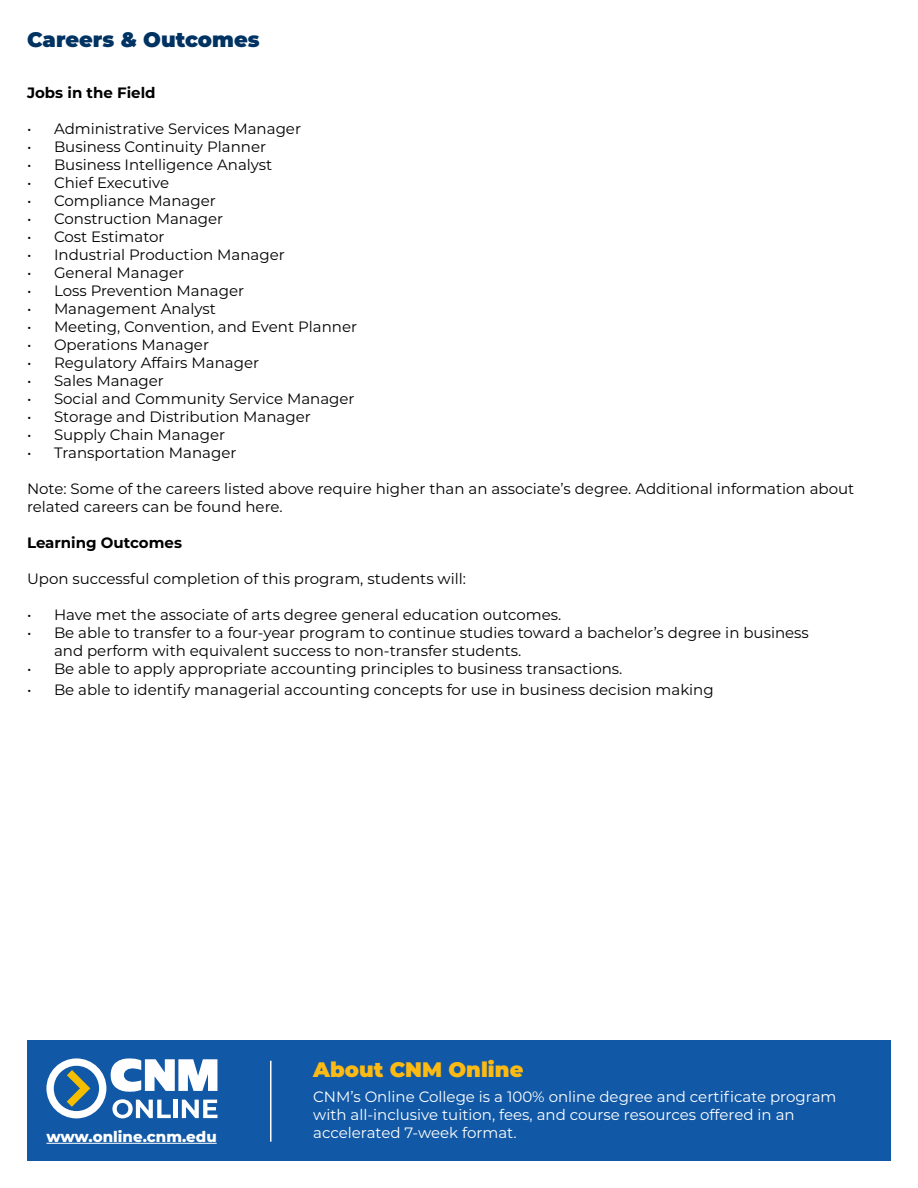
<style>
.page{position:relative;width:918px;height:1188px;background:#fff}
.page>*{position:absolute;margin:0;border:0;box-sizing:border-box;transform-origin:0 0}
.t1{font:900 21px "Montserrat";color:#003262}
.t2{font:900 21px "Montserrat";color:#fcba13}
.t3{font:15px/18px "Montserrat";color:#000}
.t4{font:15px/18px "Montserrat";color:#fff}
.t5{font:700 15px "Montserrat";color:#000}
.t6{font:800 15px "Montserrat";color:#fff}
</style>
<div class="page">
<div style="left:27px;top:1040px;width:864px;height:121px;background:#1158a6"></div>
<svg style="left:46px;top:1058px;width:171px;height:60px"></svg>
<hr style="left:46px;top:1143px;width:171px;height:1px;background:#fff">
<hr style="left:270px;top:1061px;width:2px;height:81px;background:#fff">
<p class="t1" style="left:27px;top:24px;width:234px">Careers &amp; Outcomes</p>
<p class="t5" style="left:27px;top:82px;width:130px">Jobs in the Field</p>
<p class="t3" style="left:27px;top:119px;width:276px">• Administrative Services Manager</p>
<p class="t3" style="left:27px;top:137px;width:241px">• Business Continuity Planner</p>
<p class="t3" style="left:27px;top:155px;width:247px">• Business Intelligence Analyst</p>
<p class="t3" style="left:27px;top:173px;width:144px">• Chief Executive</p>
<p class="t3" style="left:27px;top:191px;width:190px">• Compliance Manager</p>
<p class="t3" style="left:27px;top:209px;width:198px">• Construction Manager</p>
<p class="t3" style="left:27px;top:227px;width:139px">• Cost Estimator</p>
<p class="t3" style="left:27px;top:245px;width:259px">• Industrial Production Manager</p>
<p class="t3" style="left:27px;top:263px;width:159px">• General Manager</p>
<p class="t3" style="left:27px;top:281px;width:219px">• Loss Prevention Manager</p>
<p class="t3" style="left:27px;top:299px;width:190px">• Management Analyst</p>
<p class="t3" style="left:27px;top:317px;width:332px">• Meeting, Convention, and Event Planner</p>
<p class="t3" style="left:27px;top:335px;width:184px">• Operations Manager</p>
<p class="t3" style="left:27px;top:353px;width:234px">• Regulatory Affairs Manager</p>
<p class="t3" style="left:27px;top:371px;width:139px">• Sales Manager</p>
<p class="t3" style="left:27px;top:389px;width:329px">• Social and Community Service Manager</p>
<p class="t3" style="left:27px;top:407px;width:285px">• Storage and Distribution Manager</p>
<p class="t3" style="left:27px;top:425px;width:200px">• Supply Chain Manager</p>
<p class="t3" style="left:27px;top:443px;width:211px">• Transportation Manager</p>
<p class="t3" style="left:27px;top:479px;width:829px">Note: Some of the careers listed above require higher than an associate’s degree. Additional information about related careers can be found here.</p>
<p class="t5" style="left:27px;top:532px;width:157px">Learning Outcomes</p>
<p class="t3" style="left:27px;top:569px;width:441px">Upon successful completion of this program, students will:</p>
<p class="t3" style="left:27px;top:605px;width:536px">• Have met the associate of arts degree general education outcomes.</p>
<p class="t3" style="left:54px;top:623px;width:756px;text-indent:-27px">• Be able to transfer to a four-year program to continue studies toward a bachelor’s degree in business and perform with equivalent success to non-transfer students.</p>
<p class="t3" style="left:27px;top:659px;width:597px">• Be able to apply appropriate accounting principles to business transactions.</p>
<p class="t3" style="left:27px;top:681px;width:688px">• Be able to identify managerial accounting concepts for use in business decision making</p>
<p class="t2" style="left:313px;top:1053px;width:212px">About CNM Online</p>
<p class="t4" style="left:313px;top:1087px;width:525px">CNM’s Online College is a 100% online degree and certificate program with all-inclusive tuition, fees, and course resources offered in an</p>
<p class="t6" style="left:46px;top:1125px;width:172px">www.online.cnm.edu</p>
<p class="t4" style="left:313px;top:1123px;width:205px">accelerated 7-week format.</p>
</div>
